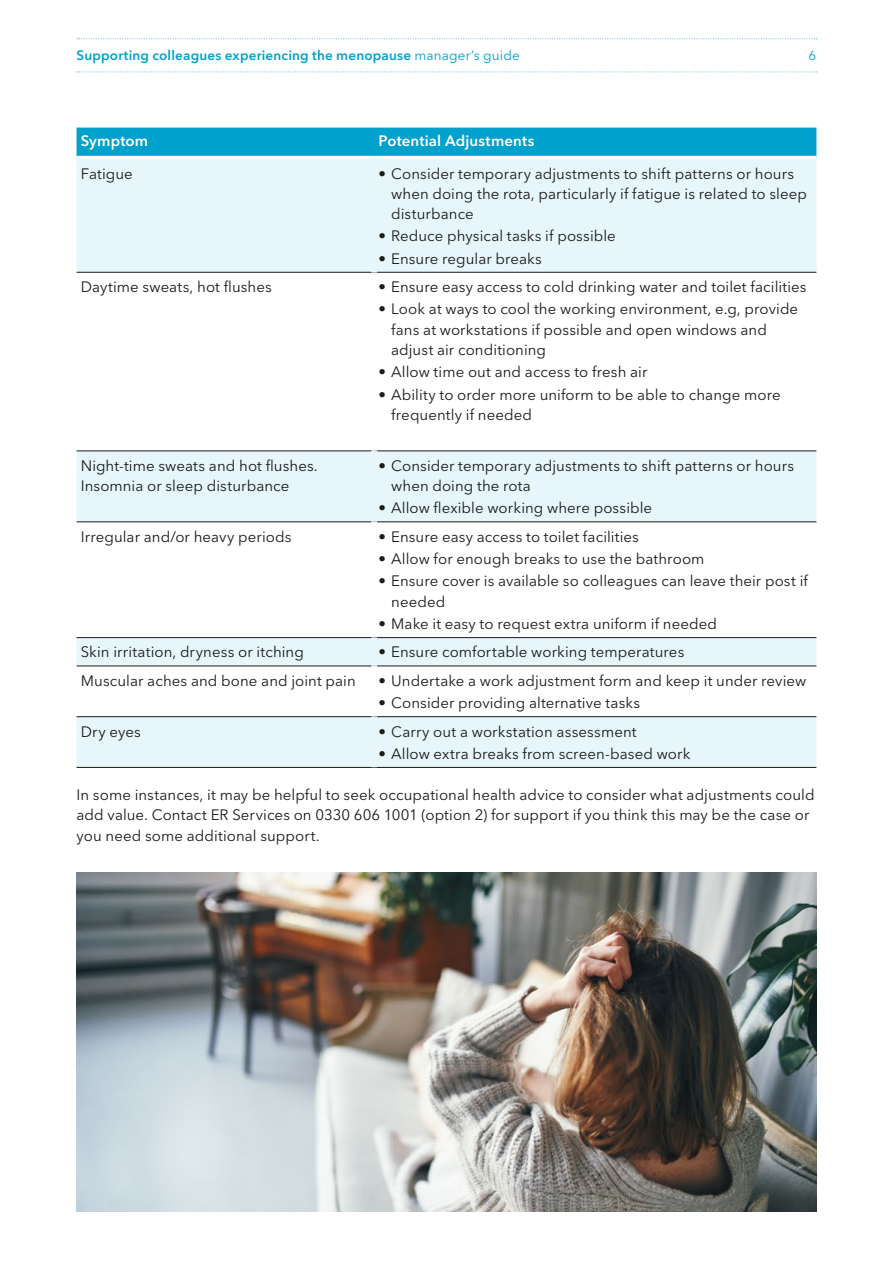
<style>
.page{position:relative;width:893px;height:1263px;background:#fff}
.page>*{position:absolute;margin:0;border:0;box-sizing:border-box;transform-origin:0 0}
.Stu_BODY{font:15px/20.2px "Avenir Next LT Pro";letter-spacing:.005em;color:#1a1a18}
.Stu_BODY-2{font:600 15px "Avenir Next LT Pro";letter-spacing:.01em;color:#fff}
.t1{font:600 13.5px "Avenir Next LT Pro";letter-spacing:.015em;color:#00a1cc}
.t2{font:13.5px "Avenir Next LT Pro";color:#00a1cc}
.s1{font-weight:400}
</style>
<div class="page">
<img style="left:77px;top:873px;width:739px;height:339px">
<div style="left:77px;top:128px;width:739px;height:28px;background:#00a1cc"></div>
<svg style="left:77px;top:159px;width:739px;height:608px"></svg>
<hr style="left:77px;top:272px;width:297px;height:1px;background:#1a1a18">
<hr style="left:374px;top:272px;width:442px;height:1px;background:#1a1a18">
<hr style="left:77px;top:451px;width:297px;height:1px;background:#1a1a18">
<hr style="left:374px;top:451px;width:442px;height:1px;background:#1a1a18">
<hr style="left:77px;top:522px;width:297px;height:1px;background:#1a1a18">
<hr style="left:374px;top:522px;width:442px;height:1px;background:#1a1a18">
<hr style="left:77px;top:637px;width:297px;height:1px;background:#1a1a18">
<hr style="left:374px;top:637px;width:442px;height:1px;background:#1a1a18">
<hr style="left:77px;top:666px;width:297px;height:1px;background:#1a1a18">
<hr style="left:374px;top:666px;width:442px;height:1px;background:#1a1a18">
<hr style="left:77px;top:716px;width:297px;height:1px;background:#1a1a18">
<hr style="left:374px;top:716px;width:442px;height:1px;background:#1a1a18">
<hr style="left:77px;top:767px;width:297px;height:1px;background:#1a1a18">
<hr style="left:374px;top:767px;width:442px;height:1px;background:#1a1a18">
<div style="left:371px;top:159px;width:6px;height:113px;background:#e6f6fa"></div>
<div style="left:371px;top:451px;width:6px;height:71px;background:#e6f6fa"></div>
<div style="left:371px;top:638px;width:6px;height:28px;background:#e6f6fa"></div>
<div style="left:371px;top:717px;width:6px;height:50px;background:#e6f6fa"></div>
<div style="left:371px;top:272px;width:6px;height:179px;background:#fff"></div>
<div style="left:371px;top:522px;width:6px;height:115px;background:#fff"></div>
<div style="left:371px;top:666px;width:6px;height:50px;background:#fff"></div>
<svg style="left:77px;top:38px;width:740px;height:1px"></svg>
<svg style="left:77px;top:71px;width:740px;height:1px"></svg>
<p class="t1" style="left:77px;top:48px;width:445px">Supporting colleagues experiencing the menopause <span class="s1">manager’s guide</span></p>
<p class="t2" style="left:809px;top:48px;width:9px">6</p>
<p class="Stu_BODY-2" style="left:81px;top:132px;width:69px">Symptom</p>
<p class="Stu_BODY-2" style="left:378px;top:132px;width:157px">Potential Adjustments</p>
<p class="Stu_BODY" style="left:81px;top:163px;width:54px">Fatigue</p>
<p class="Stu_BODY" style="left:391px;top:163px;width:417px;text-indent:-13px">• Consider temporary adjustments to shift patterns or hours when doing the rota, particularly if fatigue is related to sleep disturbance</p>
<p class="Stu_BODY" style="left:378px;top:226px;width:239px">• Reduce physical tasks if possible</p>
<p class="Stu_BODY" style="left:378px;top:248px;width:165px">• Ensure regular breaks</p>
<p class="Stu_BODY" style="left:81px;top:277px;width:193px">Daytime sweats, hot flushes</p>
<p class="Stu_BODY" style="left:378px;top:277px;width:430px">• Ensure easy access to cold drinking water and toilet facilities</p>
<p class="Stu_BODY" style="left:391px;top:299px;width:408px;text-indent:-13px">• Look at ways to cool the working environment, e.g, provide fans at workstations if possible and open windows and adjust air conditioning</p>
<p class="Stu_BODY" style="left:378px;top:362px;width:270px">• Allow time out and access to fresh air</p>
<p class="Stu_BODY" style="left:391px;top:384px;width:391px;text-indent:-13px">• Ability to order more uniform to be able to change more frequently if needed</p>
<p class="Stu_BODY" style="left:81px;top:455px;width:239px">Night-time sweats and hot flushes.<br>Insomnia or sleep disturbance</p>
<p class="Stu_BODY" style="left:391px;top:455px;width:404px;text-indent:-13px">• Consider temporary adjustments to shift patterns or hours when doing the rota</p>
<p class="Stu_BODY" style="left:378px;top:498px;width:275px">• Allow flexible working where possible</p>
<p class="Stu_BODY" style="left:81px;top:526px;width:212px">Irregular and/or heavy periods</p>
<p class="Stu_BODY" style="left:378px;top:526px;width:262px">• Ensure easy access to toilet facilities</p>
<p class="Stu_BODY" style="left:378px;top:549px;width:328px">• Allow for enough breaks to use the bathroom</p>
<p class="Stu_BODY" style="left:391px;top:571px;width:418px;text-indent:-13px">• Ensure cover is available so colleagues can leave their post if needed</p>
<p class="Stu_BODY" style="left:378px;top:614px;width:340px">• Make it easy to request extra uniform if needed</p>
<p class="Stu_BODY" style="left:81px;top:642px;width:225px">Skin irritation, dryness or itching</p>
<p class="Stu_BODY" style="left:378px;top:642px;width:307px">• Ensure comfortable working temperatures</p>
<p class="Stu_BODY" style="left:81px;top:670px;width:276px">Muscular aches and bone and joint pain</p>
<p class="Stu_BODY" style="left:378px;top:670px;width:429px">• Undertake a work adjustment form and keep it under review</p>
<p class="Stu_BODY" style="left:378px;top:693px;width:263px">• Consider providing alternative tasks</p>
<p class="Stu_BODY" style="left:81px;top:721px;width:61px">Dry eyes</p>
<p class="Stu_BODY" style="left:378px;top:721px;width:260px">• Carry out a workstation assessment</p>
<p class="Stu_BODY" style="left:378px;top:743px;width:313px">• Allow extra breaks from screen-based work</p>
<p class="Stu_BODY" style="left:77px;top:785px;width:740px">In some instances, it may be helpful to seek occupational health advice to consider what adjustments could add value. Contact ER Services on 0330 606 1001 (option 2) for support if you think this may be the case or you need some additional support.</p>
</div>
